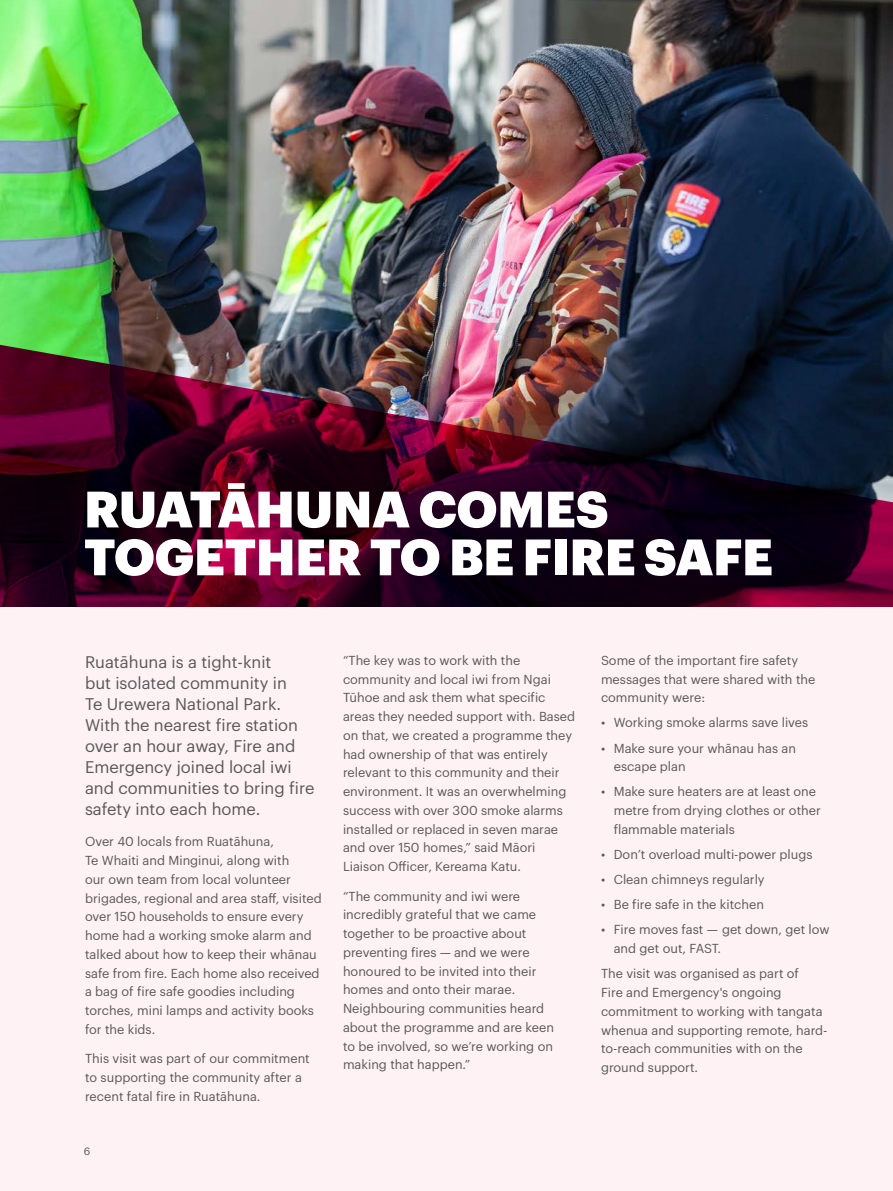
<style>
.page{position:relative;width:893px;height:1191px;background:#fff2f4}
.page>*{position:absolute;margin:0;border:0;box-sizing:border-box;transform-origin:0 0}
.Header_2{font:900 49.95px/47.8px "Graphik";letter-spacing:-.005em;color:#fff}
.Story_intro{font:16.5px/21px "Graphik";color:#57585a}
.Copy{font:12.75px/18.8px "Graphik";color:#57585a}
.t1{font:10.5px "Graphik";color:#57585a}
</style>
<div class="page">
<img style="left:0;top:0;width:893px;height:342px">
<img style="left:0;top:342px;width:893px;height:264px">
<p class="Header_2" style="left:84px;top:481px;width:690px">RUATĀHUNA COMES<br>TOGETHER TO BE FIRE SAFE</p>
<p class="Story_intro" style="left:85px;top:650px;width:231px">Ruatāhuna is a tight-knit<br>but isolated community in<br>Te Urewera National Park.<br>With the nearest fire station over an hour away, Fire and<br>Emergency joined local iwi and communities to bring fire safety into each home.</p>
<p class="Copy" style="left:85px;top:831px;width:238px">Over 40 locals from Ruatāhuna,<br>Te Whaiti and Minginui, along with<br>our own team from local volunteer brigades, regional and area staff, visited over 150 households to ensure every home had a working smoke alarm and talked about how to keep their whānau safe from fire. Each home also received a bag of fire safe goodies including torches, mini lamps and activity books for the kids.</p>
<p class="Copy" style="left:85px;top:1048px;width:226px">This visit was part of our commitment to supporting the community after a recent fatal fire in Ruatāhuna.</p>
<p class="t1" style="left:84px;top:1143px;width:8px">6</p>
<p class="Copy" style="left:343px;top:649px;width:234px">“The key was to work with the community and local iwi from Ngai Tūhoe and ask them what specific areas they needed support with. Based on that, we created a programme they had ownership of that was entirely relevant to this community and their environment. It was an overwhelming success with over 300 smoke alarms installed or replaced in seven marae and over 150 homes,” said Māori Liaison Officer, Kereama Katu.</p>
<p class="Copy" style="left:343px;top:885px;width:212px">“The community and iwi were incredibly grateful that we came together to be proactive about preventing fires — and we were honoured to be invited into their homes and onto their marae.<br>Neighbouring communities heard about the programme and are keen to be involved, so we’re working on making that happen.”</p>
<p class="Copy" style="left:601px;top:649px;width:216px">Some of the important fire safety messages that were shared with the community were:</p>
<p class="Copy" style="left:601px;top:712px;width:209px">• Working smoke alarms save lives</p>
<p class="Copy" style="left:614px;top:737px;width:184px;text-indent:-13px">• Make sure your whānau has an escape plan</p>
<p class="Copy" style="left:614px;top:781px;width:209px;text-indent:-13px">• Make sure heaters are at least one metre from drying clothes or other flammable materials</p>
<p class="Copy" style="left:601px;top:844px;width:213px">• Don’t overload multi-power plugs</p>
<p class="Copy" style="left:601px;top:869px;width:165px">• Clean chimneys regularly</p>
<p class="Copy" style="left:601px;top:894px;width:165px">• Be fire safe in the kitchen</p>
<p class="Copy" style="left:614px;top:919px;width:217px;text-indent:-13px">• Fire moves fast — get down, get low and get out, FAST.</p>
<p class="Copy" style="left:601px;top:963px;width:228px">The visit was organised as part of<br>Fire and Emergency's ongoing commitment to working with tangata whenua and supporting remote, hard&shy;to-reach communities with on the ground support.</p>
</div>
